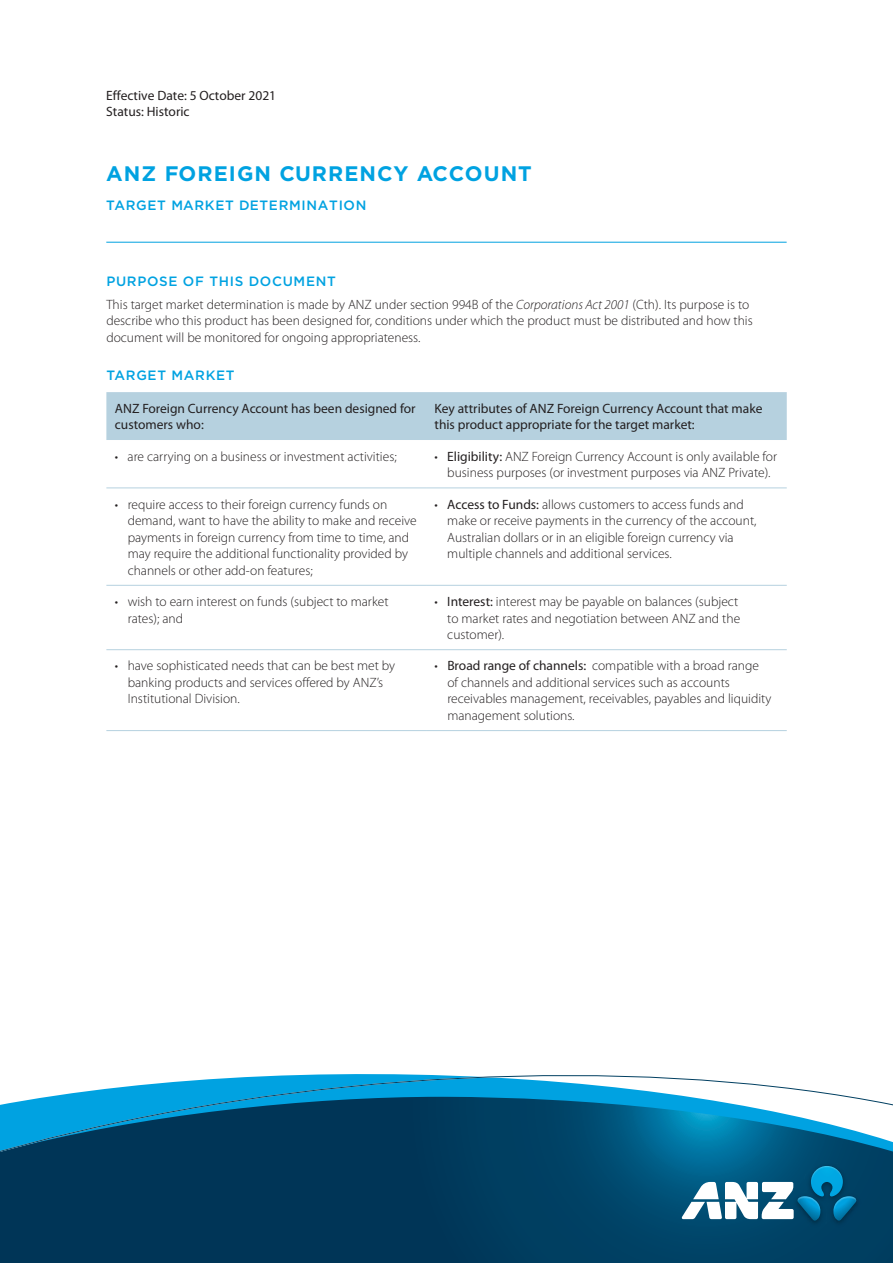
<style>
.page{position:relative;width:893px;height:1263px;background:#fff}
.page>*{position:absolute;margin:0;border:0;box-sizing:border-box;transform-origin:0 0}
.t1{font:700 21px "Gotham";letter-spacing:.05em;color:#00a2e1}
.t2{font:300 13.5px/16.5px "Myriad Pro";color:#231f20}
.t3{font:13.5px/16.5px "Myriad Pro";color:#231f20}
.t4{font:500 13.5px "Gotham";letter-spacing:.05em;color:#00a2e1}
.s1{font-style:italic}
.s2{font-weight:400}
</style>
<div class="page">
<svg style="left:0;top:1172px;width:893px;height:91px;background:#003a5c"></svg>
<svg style="left:0;top:1074px;width:893px;height:98px"></svg>
<img style="left:786px;top:1157px;width:81px;height:77px">
<svg style="left:682px;top:1166px;width:115px;height:55px"></svg>
<img style="left:797px;top:1166px;width:60px;height:55px">
<div style="left:106px;top:392px;width:681px;height:48px;background:#b6d1df"></div>
<svg style="left:106px;top:488px;width:681px;height:163px"></svg>
<hr style="left:106px;top:487px;width:320px;height:1px;background:#b6d1df">
<hr style="left:426px;top:487px;width:361px;height:1px;background:#b6d1df">
<hr style="left:106px;top:585px;width:320px;height:1px;background:#b6d1df">
<hr style="left:426px;top:585px;width:361px;height:1px;background:#b6d1df">
<hr style="left:106px;top:649px;width:320px;height:1px;background:#b6d1df">
<hr style="left:426px;top:649px;width:361px;height:1px;background:#b6d1df">
<hr style="left:106px;top:730px;width:320px;height:1px;background:#b6d1df">
<hr style="left:426px;top:730px;width:361px;height:1px;background:#b6d1df">
<hr style="left:106px;top:242px;width:681px;height:1px;background:#00a2e1">
<p class="t3" style="left:106px;top:87px;width:171px">Effective Date: 5 October 2021<br>Status: Historic</p>
<p class="t1" style="left:106px;top:162px;width:427px">ANZ FOREIGN CURRENCY ACCOUNT</p>
<p class="t4" style="left:106px;top:198px;width:262px">TARGET MARKET DETERMINATION</p>
<h2 class="t4" style="left:106px;top:274px;width:231px">PURPOSE OF THIS DOCUMENT</h2>
<p class="t2" style="left:106px;top:296px;width:648px">This target market determination is made by ANZ under section 994B of the <span class="s1">Corporations Act 2001</span> (Cth). Its purpose is to describe who this product has been designed for, conditions under which the product must be distributed and how this document will be monitored for ongoing appropriateness.</p>
<h2 class="t4" style="left:106px;top:367px;width:130px">TARGET MARKET</h2>
<p class="t3" style="left:115px;top:400px;width:302px">ANZ Foreign Currency Account has been designed for customers who:</p>
<p class="t3" style="left:435px;top:400px;width:329px">Key attributes of ANZ Foreign Currency Account that make this product appropriate for the target market:</p>
<p class="t2" style="left:115px;top:448px;width:283px">• are carrying on a business or investment activities;</p>
<p class="t2" style="left:435px;top:448px;width:344px;text-align:center">• <span class="s2">Eligibility:</span> ANZ Foreign Currency Account is only available for business purposes (or investment purposes via ANZ Private).</p>
<p class="t2" style="left:128px;top:496px;width:291px;text-indent:-13px">• require access to their foreign currency funds on demand, want to have the ability to make and receive payments in foreign currency from time to time, and may require the additional functionality provided by channels or other add-on features;</p>
<p class="t2" style="left:447px;top:496px;width:311px;text-indent:-13px">• <span class="s2">Access to Funds:</span> allows customers to access funds and make or receive payments in the currency of the account, Australian dollars or in an eligible foreign currency via multiple channels and additional services.</p>
<p class="t2" style="left:128px;top:593px;width:262px;text-indent:-13px">• wish to earn interest on funds (subject to market rates); and</p>
<p class="t2" style="left:447px;top:593px;width:294px;text-indent:-13px">• <span class="s2">Interest:</span> interest may be payable on balances (subject to market rates and negotiation between ANZ and the customer).</p>
<p class="t2" style="left:128px;top:657px;width:269px;text-indent:-13px">• have sophisticated needs that can be best met by banking products and services offered by ANZ’s<br>Institutional Division.</p>
<p class="t2" style="left:447px;top:657px;width:326px;text-indent:-13px">• <span class="s2">Broad range of channels:</span> compatible with a broad range of channels and additional services such as accounts receivables management, receivables, payables and liquidity management solutions.</p>
</div>
